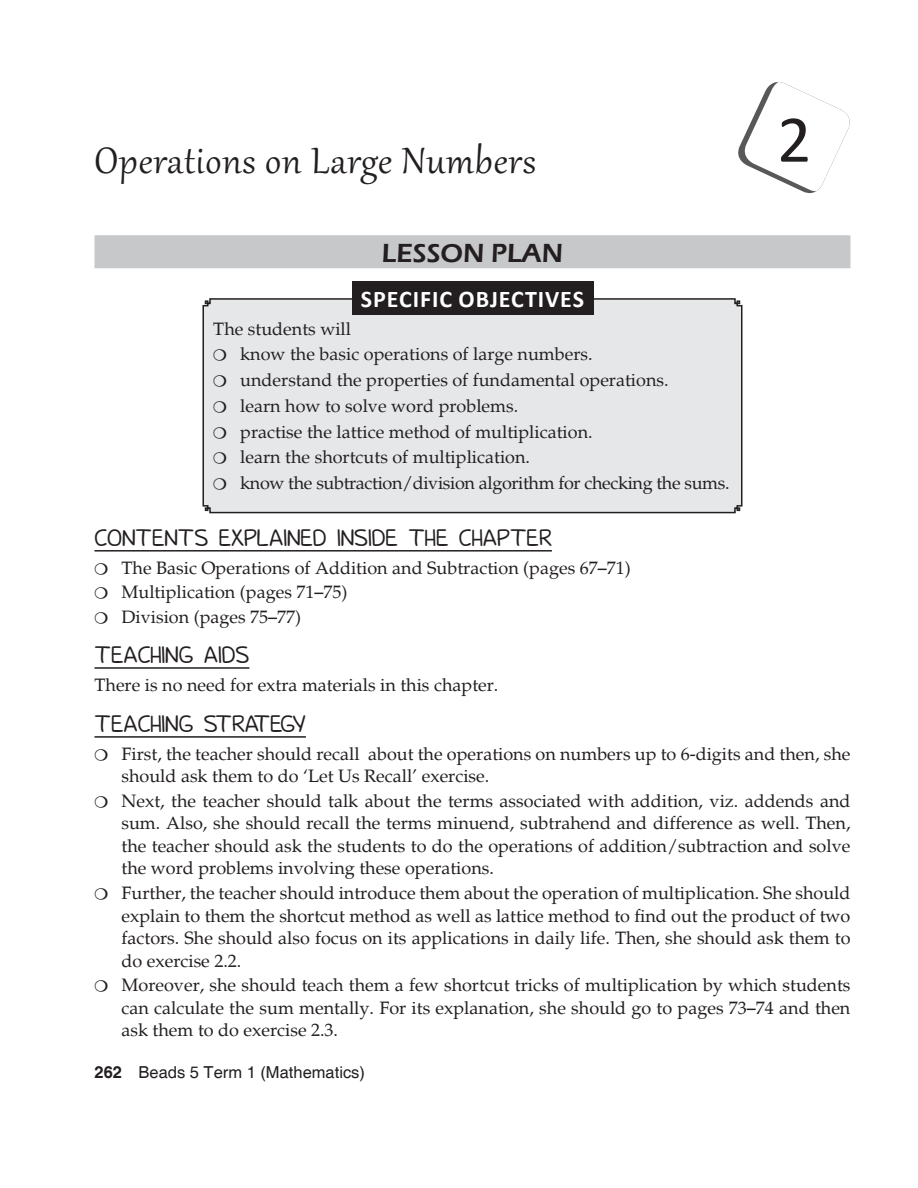
<style>
.page{position:relative;width:918px;height:1188px;background:#fff}
.page>*{position:absolute;margin:0;border:0;box-sizing:border-box;transform-origin:0 0}
.t1{font:67.5px "Calibri";color:#231f20}
.t2{font:45px "Gabriola";letter-spacing:.02em;color:#231f20}
.Lesson_plan{font:600 27px "Eras ITC";color:#231f20}
.t3{font:700 24px "Calibri";letter-spacing:.04em;color:#fff}
.Heading_2{font:21px "Donald";color:#231f20}
.Sub_para{font:18px/22.5px "Palatino";color:#231f20;text-align:justify}
.Body_text{font:18px "Palatino";color:#231f20}
.t4{font:16.5px "Helvetica";color:#231f20}
.s1{font-weight:700}
</style>
<div class="page">
<svg style="left:738px;top:82px;width:112px;height:112px"></svg>
<div style="left:94px;top:235px;width:756px;height:33px;background:#c7c8ca"></div>
<hr style="left:94px;top:550px;width:458px;height:2px;background:#231f20">
<hr style="left:94px;top:667px;width:155px;height:2px;background:#231f20">
<hr style="left:94px;top:736px;width:212px;height:2px;background:#231f20">
<div style="left:202px;top:297px;width:541px;height:217px;background:#e6e7e9"></div>
<div style="left:352px;top:281px;width:241px;height:34px;background:#231f20"></div>
<svg style="left:214px;top:349px;width:12px;height:12px"></svg>
<svg style="left:214px;top:375px;width:12px;height:12px"></svg>
<svg style="left:214px;top:401px;width:12px;height:11px"></svg>
<svg style="left:214px;top:427px;width:12px;height:11px"></svg>
<svg style="left:214px;top:452px;width:12px;height:12px"></svg>
<svg style="left:214px;top:478px;width:12px;height:12px"></svg>
<p class="t2" style="left:94px;top:131px;width:443px">Operations on Large Numbers</p>
<p class="t1" style="left:777px;top:97px;width:36px">2</p>
<p class="Lesson_plan" style="left:382px;top:237px;width:183px">LESSON PLAN</p>
<p class="t3" style="left:361px;top:284px;width:225px">SPECIFIC OBJECTIVES</p>
<p class="Sub_para" style="left:240px;top:316px;width:491px;line-height:25.8px;text-align:left;text-indent:-27px">The students will<br>know the basic operations of large numbers.<br>understand the properties of fundamental operations.<br>learn how to solve word problems.<br>practise the lattice method of multiplication.<br>learn the shortcuts of multiplication.<br>know the subtraction/division algorithm for checking the sums.</p>
<p class="Heading_2" style="left:94px;top:529px;width:459px">CONTENTS EXPLAINED INSIDE THE CHAPTER</p>
<p class="Sub_para" style="left:122px;top:557px;width:511px">The Basic Operations of Addition and Subtraction (pages 67–71)</p>
<p class="Sub_para" style="left:122px;top:581px;width:227px">Multiplication (pages 71–75)</p>
<p class="Sub_para" style="left:122px;top:606px;width:181px">Division (pages 75–77)</p>
<p class="Heading_2" style="left:94px;top:646px;width:156px">TEACHING AIDS</p>
<p class="Body_text" style="left:94px;top:674px;width:405px">There is no need for extra materials in this chapter.</p>
<p class="Heading_2" style="left:94px;top:715px;width:213px">TEACHING STRATEGY</p>
<p class="Sub_para" style="left:122px;top:743px;width:730px">First, the teacher should recall about the operations on numbers up to 6-digits and then, she should ask them to do ‘Let Us Recall’ exercise.</p>
<p class="Sub_para" style="left:122px;top:790px;width:731px">Next, the teacher should talk about the terms associated with addition, viz. addends and sum. Also, she should recall the terms minuend, subtrahend and difference as well. Then, the teacher should ask the students to do the operations of addition/subtraction and solve the word problems involving these operations.</p>
<p class="Sub_para" style="left:122px;top:882px;width:731px">Further, the teacher should introduce them about the operation of multiplication. She should explain to them the shortcut method as well as lattice method to find out the product of two factors. She should also focus on its applications in daily life. Then, she should ask them to do exercise 2.2.</p>
<p class="Sub_para" style="left:122px;top:974px;width:731px">Moreover, she should teach them a few shortcut tricks of multiplication by which students can calculate the sum mentally. For its explanation, she should go to pages 73–74 and then ask them to do exercise 2.3.</p>
<p class="t4" style="left:94px;top:1063px;width:272px"><span class="s1">262</span> Beads 5 Term 1 (Mathematics)</p>
</div>
